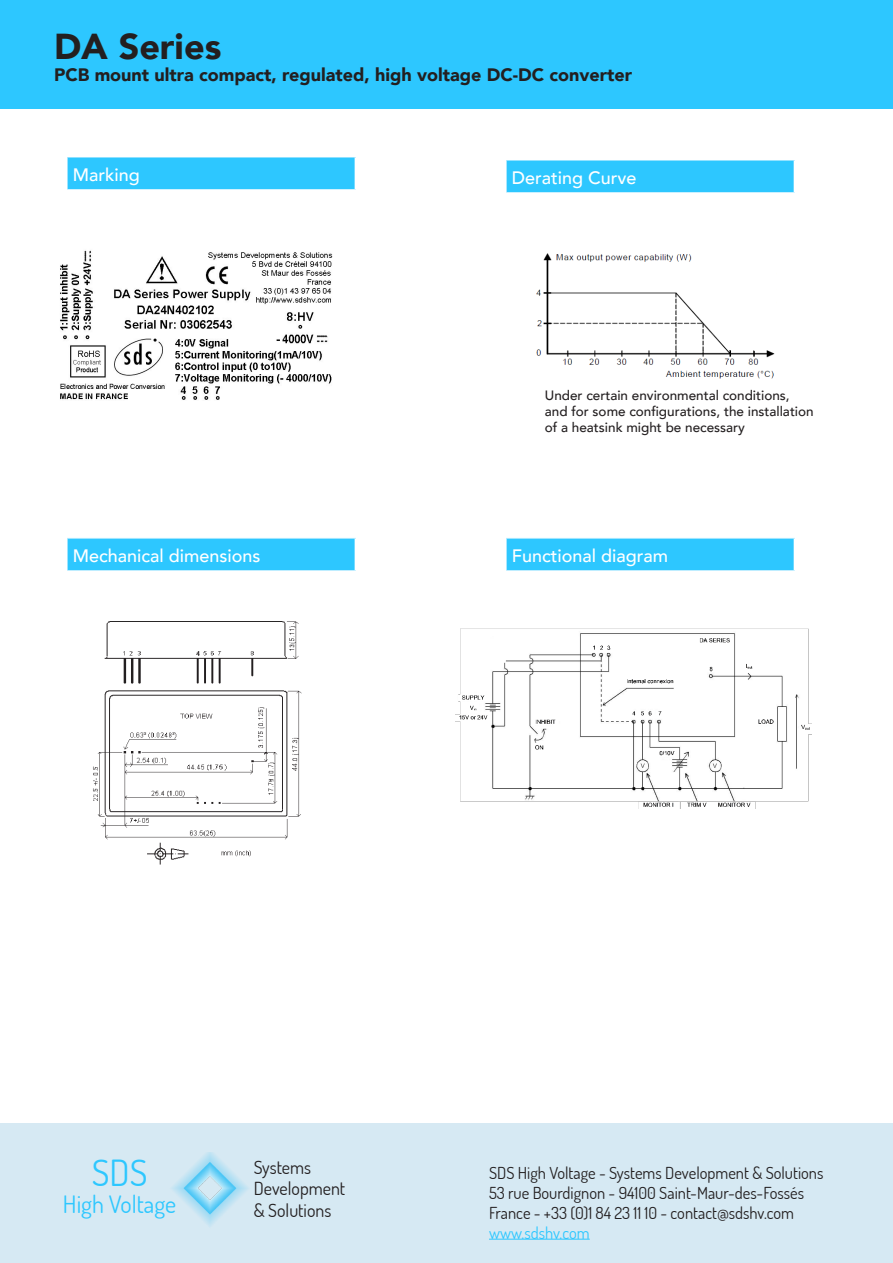
<style>
.page{position:relative;width:893px;height:1263px;background:#fff}
.page>*{position:absolute;margin:0;border:0;box-sizing:border-box;transform-origin:0 0}
.t1{font:900 36px "Avenir";color:#231f20}
.t2{font:36px "Dosis";color:#2dc7ff}
.t3{font:24px "Dosis";color:#2dc7ff}
.t4{font:500 18px "Avenir";color:#fff}
.t5{font:900 18px "Avenir";color:#231f20}
.t6{font:18px "Dosis";color:#231f20}
.t7{font:16.5px "Dosis";color:#231f20}
.t8{font:16.5px "Dosis";color:#2dc7ff}
.t9{font:500 13.5px/16.2px "Avenir";color:#231f20}
</style>
<div class="page">
<div style="left:0;top:0;width:893px;height:108px;background:#2dc7ff"></div>
<div style="left:0;top:1123px;width:893px;height:140px;background:#d6e9f3"></div>
<img style="left:172px;top:1152px;width:76px;height:74px">
<hr style="left:489px;top:1239px;width:101px;height:1px;background:#2dc7ff">
<div style="left:67px;top:157px;width:288px;height:33px;background:#2dc7ff"></div>
<hr style="left:66px;top:157px;width:2px;height:32px;background:#fff">
<hr style="left:66px;top:189px;width:290px;height:2px;background:#fff">
<div style="left:506px;top:160px;width:288px;height:33px;background:#2dc7ff"></div>
<hr style="left:505px;top:160px;width:2px;height:32px;background:#fff">
<hr style="left:505px;top:192px;width:290px;height:2px;background:#fff">
<div style="left:67px;top:538px;width:288px;height:33px;background:#2dc7ff"></div>
<hr style="left:66px;top:538px;width:2px;height:32px;background:#fff">
<hr style="left:66px;top:570px;width:290px;height:2px;background:#fff">
<div style="left:506px;top:538px;width:288px;height:33px;background:#2dc7ff"></div>
<hr style="left:505px;top:538px;width:2px;height:32px;background:#fff">
<hr style="left:505px;top:570px;width:290px;height:2px;background:#fff">
<img style="left:60px;top:250px;width:273px;height:150px">
<img style="left:536px;top:253px;width:239px;height:126px">
<img style="left:93px;top:622px;width:208px;height:243px">
<img style="left:456px;top:628px;width:356px;height:180px">
<p class="t1" style="left:54px;top:16px;width:169px">DA Series</p>
<p class="t5" style="left:54px;top:59px;width:580px">PCB mount ultra compact, regulated, high voltage DC-DC converter</p>
<p class="t4" style="left:73px;top:159px;width:68px">Marking</p>
<p class="t4" style="left:512px;top:162px;width:126px">Derating Curve</p>
<p class="t9" style="left:545px;top:386px;width:270px">Under certain environmental conditions, and for some configurations, the installation of a heatsink might be necessary</p>
<p class="t4" style="left:73px;top:540px;width:189px">Mechanical dimensions</p>
<p class="t4" style="left:512px;top:540px;width:158px">Functional diagram</p>
<p class="t2" style="left:92px;top:1149px;width:57px">SDS</p>
<p class="t3" style="left:63px;top:1188px;width:115px">High Voltage</p>
<p class="t6" style="left:254px;top:1155px;width:59px">Systems</p>
<p class="t6" style="left:254px;top:1177px;width:93px">Development</p>
<p class="t6" style="left:254px;top:1198px;width:79px">&amp; Solutions</p>
<p class="t7" style="left:489px;top:1162px;width:336px">SDS High Voltage - Systems Development &amp; Solutions</p>
<p class="t7" style="left:489px;top:1182px;width:317px">53 rue Bourdignon - 94100 Saint-Maur-des-Fossés</p>
<p class="t7" style="left:489px;top:1202px;width:307px">France - +33 (0)1 84 23 11 10 - contact@sdshv.com</p>
<p class="t8" style="left:489px;top:1222px;width:102px">www.sdshv.com</p>
</div>
